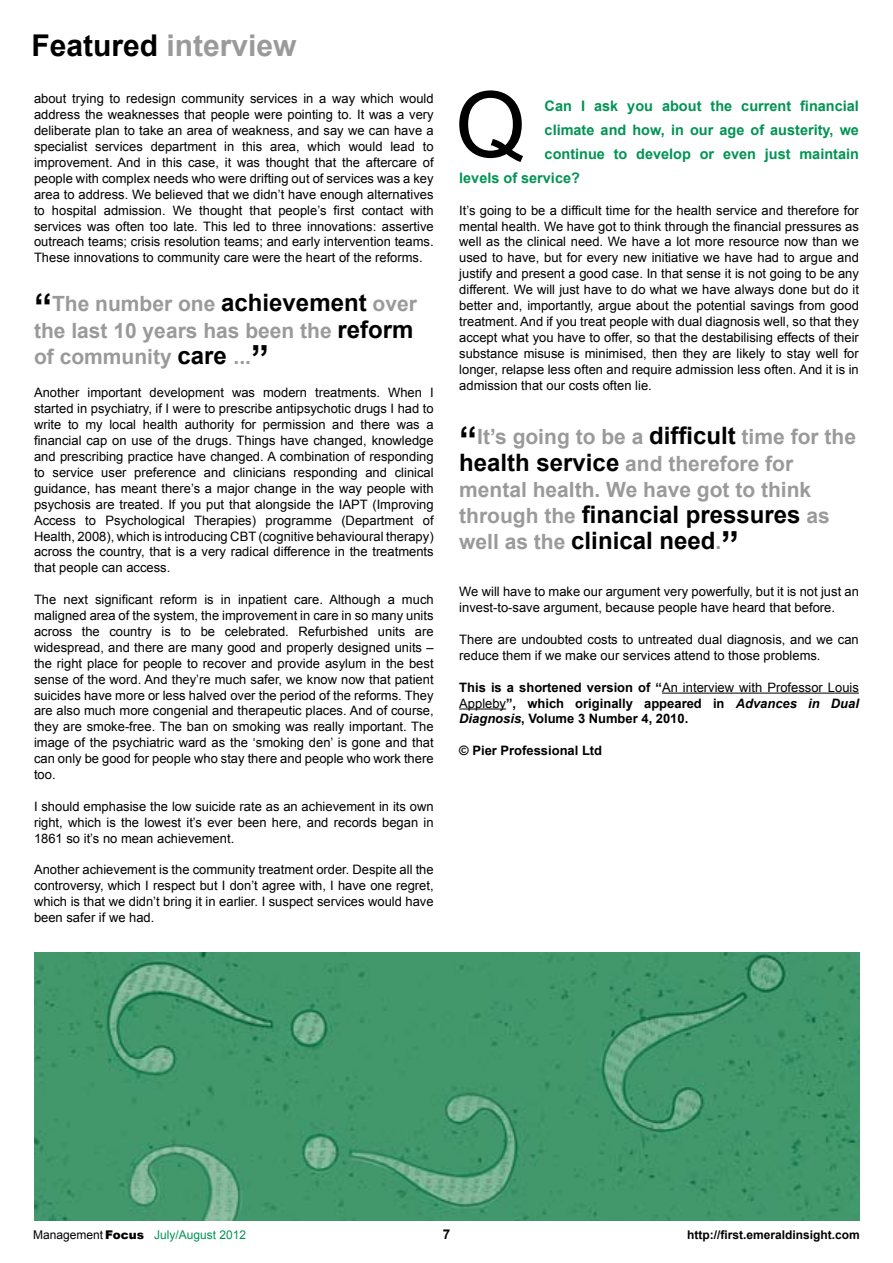
<style>
.page{position:relative;width:893px;height:1263px;background:#fff}
.page>*{position:absolute;margin:0;border:0;box-sizing:border-box;transform-origin:0 0}
.t1{font:91.35px "Arial";color:#000}
.t2{font:700 30px "Arial";color:#9b9a9a}
.t3{font:700 24px/26.2px "Arial";color:#000}
.t4{font:700 21px/26.2px "Arial";color:#9b9a9a}
.t5{font:700 14.4px "Arial";color:#009453}
.t6{font:700 13.5px "Arial";color:#000}
.t7{font:12.9px/15.9px "Arial";color:#000;text-align:justify}
.t8{font:700 12.9px/15.9px "Arial";color:#000;text-align:justify}
.t9{font:700 12px "Arial";color:#000}
.t10{font:12px "Arial";color:#009453}
.s1{color:#000}
.s2{font-size:36px;color:#000}
.s3{font-size:24px;color:#000}
.s4{font-size:21px;color:#9b9a9a}
.s5{font-size:36px}
.s6{font-weight:400}
.s7{font-style:italic}
.s8{font-weight:900;color:#000}
</style>
<div class="page">
<hr style="left:662px;top:693px;width:197px;height:1px;background:#000">
<hr style="left:459px;top:708px;width:47px;height:1px;background:#000">
<img style="left:34px;top:952px;width:826px;height:268px">
<h2 class="t2" style="left:31px;top:26px;width:267px"><span class="s1">Featured</span> interview</h2>
<p class="t7" style="left:34px;top:91px;width:401px">about trying to redesign community services in a way which would address the weaknesses that people were pointing to. It was a very deliberate plan to take an area of weakness, and say we can have a specialist services department in this area, which would lead to improvement. And in this case, it was thought that the aftercare of people with complex needs who were drifting out of services was a key area to address. We believed that we didn’t have enough alternatives to hospital admission. We thought that people’s first contact with services was often too late. This led to three innovations: assertive outreach teams; crisis resolution teams; and early intervention teams.<br>These innovations to community care were the heart of the reforms.</p>
<h3 class="t4" style="left:34px;top:291px;width:384px"><span class="s2">“</span>The number one <span class="s3">achievement</span> over the last 10 years has been the <span class="s3">reform </span>of community <span class="s3">care</span> ...<span class="s2">”</span></h3>
<p class="t7" style="left:34px;top:385px;width:401px">Another important development was modern treatments. When I started in psychiatry, if I were to prescribe antipsychotic drugs I had to write to my local health authority for permission and there was a financial cap on use of the drugs. Things have changed, knowledge and prescribing practice have changed. A combination of responding to service user preference and clinicians responding and clinical guidance, has meant there’s a major change in the way people with psychosis are treated. If you put that alongside the IAPT (Improving Access to Psychological Therapies) programme (Department of Health, 2008), which is introducing CBT (cognitive behavioural therapy) across the country, that is a very radical difference in the treatments that people can access.</p>
<p class="t7" style="left:34px;top:592px;width:401px">The next significant reform is in inpatient care. Although a much maligned area of the system, the improvement in care in so many units across the country is to be celebrated. Refurbished units are widespread, and there are many good and properly designed units – the right place for people to recover and provide asylum in the best sense of the word. And they’re much safer, we know now that patient suicides have more or less halved over the period of the reforms. They are also much more congenial and therapeutic places. And of course, they are smoke-free. The ban on smoking was really important. The image of the psychiatric ward as the ‘smoking den’ is gone and that can only be good for people who stay there and people who work there too.</p>
<p class="t7" style="left:34px;top:798px;width:401px">I should emphasise the low suicide rate as an achievement in its own right, which is the lowest it’s ever been here, and records began in 1861 so it’s no mean achievement.</p>
<p class="t7" style="left:34px;top:862px;width:401px">Another achievement is the community treatment order. Despite all the controversy, which I respect but I don’t agree with, I have one regret, which is that we didn’t bring it in earlier. I suspect services would have been safer if we had.</p>
<h1 class="t1" style="left:455px;top:65px;width:73px">Q</h1>
<p class="t5" style="left:545px;top:97px;width:316px">Can I ask you about the current financial</p>
<p class="t5" style="left:545px;top:121px;width:316px">climate and how, in our age of austerity, we</p>
<p class="t5" style="left:545px;top:144px;width:316px">continue to develop or even just maintain</p>
<p class="t5" style="left:459px;top:168px;width:122px">levels of service?</p>
<p class="t7" style="left:459px;top:202px;width:401px">It’s going to be a difficult time for the health service and therefore for mental health. We have got to think through the financial pressures as well as the clinical need. We have a lot more resource now than we used to have, but for every new initiative we have had to argue and justify and present a good case. In that sense it is not going to be any different. We will just have to do what we have always done but do it better and, importantly, argue about the potential savings from good treatment. And if you treat people with dual diagnosis well, so that they accept what you have to offer, so that the destabilising effects of their substance misuse is minimised, then they are likely to stay well for longer, relapse less often and require admission less often. And it is in admission that our costs often lie.</p>
<h3 class="t4" style="left:459px;top:425px;width:398px"><span class="s2">“</span>It’s going to be a <span class="s3">difficult</span> time for the <span class="s3">health service</span> and therefore for mental health. We have got to think</h3>
<h3 class="t3" style="left:459px;top:502px;width:372px"><span class="s4">through the</span> financial pressures <span class="s4">as well as the</span> clinical need<span class="s4">.</span><span class="s5">”</span></h3>
<p class="t7" style="left:459px;top:584px;width:401px">We will have to make our argument very powerfully, but it is not just an invest-to-save argument, because people have heard that before.</p>
<p class="t7" style="left:459px;top:632px;width:401px">There are undoubted costs to untreated dual diagnosis, and we can reduce them if we make our services attend to those problems.</p>
<p class="t8" style="left:459px;top:680px;width:401px">This is a shortened version of “<span class="s6">An interview with Professor Louis Appleby</span>”, which originally appeared in <span class="s7">Advances in Dual Diagnosis</span>, Volume 3 Number 4, 2010.</p>
<p class="t8" style="left:459px;top:743px;width:144px">© Pier Professional Ltd</p>
<p class="t10" style="left:33px;top:1226px;width:215px"><span class="s1">Management</span> <span class="s8">Focus</span> July/August 2012</p>
<p class="t6" style="left:443px;top:1225px;width:9px">7</p>
<p class="t9" style="left:687px;top:1226px;width:174px">http://first.emeraldinsight.com</p>
</div>
